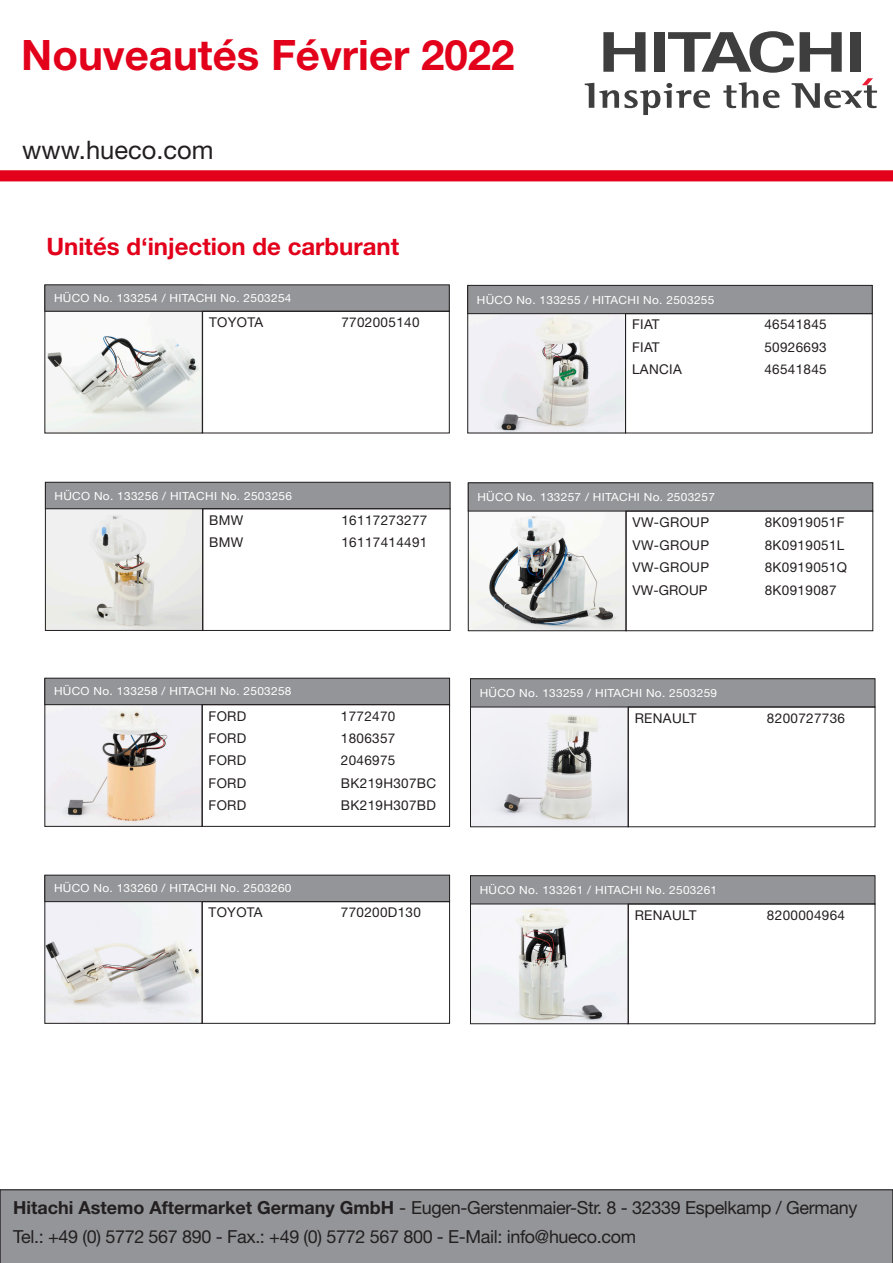
<style>
.page{position:relative;width:893px;height:1263px;background:#fff}
.page>*{position:absolute;margin:0;border:0;box-sizing:border-box;transform-origin:0 0}
.t1{font:700 42px "Helvetica Neue LT Pro";color:#e2001a}
.t2{font:25.5px "Helvetica Neue LT Pro";color:#231f20}
.t3{font:700 24px "Helvetica Neue LT Pro";color:#e2001a}
.t4{font:18px "Helvetica Neue LT Pro";letter-spacing:-.02em;color:#231f20}
.t5{font:13.5px "Helvetica Neue LT Pro";letter-spacing:.025em;color:#231f20}
.t6{font:11.25px "Helvetica Neue LT Pro";letter-spacing:.025em;color:#fff;scale:1.05 1}
.s1{font-weight:700}
</style>
<div class="page">
<svg style="left:585px;top:31px;width:292px;height:84px"></svg>
<svg style="left:0;top:170px;width:893px;height:11px;background:#e2061f"></svg>
<div style="left:0;top:1189px;width:893px;height:74px;background:#939598"></div>
<img style="left:469px;top:314px;width:155px;height:117px">
<div style="left:467px;top:286px;width:159px;height:147px;border:1px solid #231f20"></div>
<img style="left:47px;top:311px;width:153px;height:120px">
<div style="left:45px;top:285px;width:404px;height:26px;background:#939598"></div>
<div style="left:468px;top:285px;width:404px;height:29px;background:#939598"></div>
<div style="left:467px;top:285px;width:405px;height:29px;border:1px solid #231f20"></div>
<div style="left:625px;top:313px;width:247px;height:120px;border:1px solid #231f20"></div>
<img style="left:470px;top:511px;width:154px;height:118px">
<div style="left:468px;top:483px;width:158px;height:148px;border:1px solid #231f20"></div>
<img style="left:47px;top:509px;width:154px;height:120px">
<div style="left:45px;top:483px;width:158px;height:148px;border:1px solid #231f20"></div>
<div style="left:45px;top:482px;width:405px;height:27px;background:#939598"></div>
<div style="left:45px;top:482px;width:405px;height:27px;border:1px solid #231f20"></div>
<div style="left:202px;top:509px;width:248px;height:122px;border:1px solid #231f20"></div>
<div style="left:468px;top:483px;width:405px;height:28px;background:#939598"></div>
<div style="left:468px;top:483px;width:405px;height:28px;border:1px solid #231f20"></div>
<div style="left:626px;top:511px;width:247px;height:120px;border:1px solid #231f20"></div>
<img style="left:47px;top:705px;width:153px;height:119px">
<div style="left:45px;top:678px;width:405px;height:27px;background:#939598"></div>
<div style="left:45px;top:678px;width:405px;height:27px;border:1px solid #231f20"></div>
<div style="left:202px;top:704px;width:248px;height:122px;border:1px solid #231f20"></div>
<img style="left:472px;top:707px;width:154px;height:118px">
<div style="left:470px;top:679px;width:158px;height:148px;border:1px solid #231f20"></div>
<div style="left:470px;top:679px;width:405px;height:28px;background:#939598"></div>
<div style="left:470px;top:678px;width:405px;height:29px;border:1px solid #231f20"></div>
<div style="left:628px;top:707px;width:247px;height:120px;border:1px solid #231f20"></div>
<div style="left:202px;top:311px;width:247px;height:122px;border:1px solid #231f20"></div>
<img style="left:47px;top:902px;width:153px;height:119px">
<div style="left:45px;top:875px;width:405px;height:27px;background:#939598"></div>
<div style="left:45px;top:875px;width:405px;height:27px;border:1px solid #231f20"></div>
<div style="left:202px;top:901px;width:248px;height:122px;border:1px solid #231f20"></div>
<img style="left:472px;top:904px;width:154px;height:118px">
<div style="left:470px;top:876px;width:158px;height:148px;border:1px solid #231f20"></div>
<div style="left:470px;top:876px;width:405px;height:28px;background:#939598"></div>
<div style="left:470px;top:875px;width:405px;height:29px;border:1px solid #231f20"></div>
<div style="left:628px;top:904px;width:247px;height:120px;border:1px solid #231f20"></div>
<p class="t1" style="left:21px;top:28px;width:495px">Nouveautés Février 2022</p>
<p class="t2" style="left:22px;top:134px;width:193px">www.hueco.com</p>
<p class="t3" style="left:46px;top:231px;width:354px">Unités d‘injection de carburant</p>
<p class="t6" style="left:54px;top:291px;width:228px">HÜCO No. 133254 / HITACHI No. 2503254</p>
<p class="t6" style="left:477px;top:293px;width:228px">HÜCO No. 133255 / HITACHI No. 2503255</p>
<p class="t5" style="left:632px;top:316px;width:29px">FIAT</p>
<p class="t5" style="left:764px;top:316px;width:64px">46541845</p>
<p class="t5" style="left:632px;top:339px;width:29px">FIAT</p>
<p class="t5" style="left:764px;top:339px;width:64px">50926693</p>
<p class="t5" style="left:632px;top:361px;width:51px">LANCIA</p>
<p class="t5" style="left:764px;top:361px;width:64px">46541845</p>
<p class="t5" style="left:209px;top:314px;width:55px">TOYOTA</p>
<p class="t5" style="left:341px;top:314px;width:80px">7702005140</p>
<p class="t6" style="left:55px;top:489px;width:228px">HÜCO No. 133256 / HITACHI No. 2503256</p>
<p class="t5" style="left:209px;top:511px;width:36px">BMW</p>
<p class="t5" style="left:341px;top:511px;width:87px">16117273277</p>
<p class="t5" style="left:209px;top:534px;width:36px">BMW</p>
<p class="t5" style="left:341px;top:534px;width:87px">16117414491</p>
<p class="t6" style="left:54px;top:684px;width:228px">HÜCO No. 133258 / HITACHI No. 2503258</p>
<p class="t5" style="left:209px;top:707px;width:39px">FORD</p>
<p class="t5" style="left:341px;top:707px;width:56px">1772470</p>
<p class="t5" style="left:209px;top:730px;width:39px">FORD</p>
<p class="t5" style="left:341px;top:730px;width:56px">1806357</p>
<p class="t5" style="left:209px;top:752px;width:39px">FORD</p>
<p class="t5" style="left:341px;top:752px;width:56px">2046975</p>
<p class="t5" style="left:209px;top:775px;width:39px">FORD</p>
<p class="t5" style="left:341px;top:775px;width:97px">BK219H307BC</p>
<p class="t5" style="left:209px;top:797px;width:39px">FORD</p>
<p class="t5" style="left:341px;top:797px;width:97px">BK219H307BD</p>
<p class="t6" style="left:54px;top:881px;width:228px">HÜCO No. 133260 / HITACHI No. 2503260</p>
<p class="t5" style="left:209px;top:904px;width:55px">TOYOTA</p>
<p class="t5" style="left:341px;top:904px;width:82px">770200D130</p>
<p class="t6" style="left:477px;top:490px;width:228px">HÜCO No. 133257 / HITACHI No. 2503257</p>
<p class="t5" style="left:632px;top:514px;width:78px">VW-GROUP</p>
<p class="t5" style="left:765px;top:514px;width:81px">8K0919051F</p>
<p class="t5" style="left:632px;top:536px;width:78px">VW-GROUP</p>
<p class="t5" style="left:765px;top:536px;width:81px">8K0919051L</p>
<p class="t5" style="left:632px;top:559px;width:78px">VW-GROUP</p>
<p class="t5" style="left:765px;top:559px;width:84px">8K0919051Q</p>
<p class="t5" style="left:632px;top:582px;width:77px">VW-GROUP</p>
<p class="t5" style="left:765px;top:582px;width:73px">8K0919087</p>
<p class="t6" style="left:480px;top:686px;width:228px">HÜCO No. 133259 / HITACHI No. 2503259</p>
<p class="t5" style="left:635px;top:710px;width:63px">RENAULT</p>
<p class="t5" style="left:767px;top:710px;width:80px">8200727736</p>
<p class="t6" style="left:480px;top:883px;width:228px">HÜCO No. 133261 / HITACHI No. 2503261</p>
<p class="t5" style="left:635px;top:907px;width:63px">RENAULT</p>
<p class="t5" style="left:767px;top:907px;width:80px">8200004964</p>
<p class="t4" style="left:13px;top:1197px;width:845px"><span class="s1">Hitachi Astemo Aftermarket Germany GmbH</span> - Eugen-Gerstenmaier-Str. 8 - 32339 Espelkamp / Germany</p>
<p class="t4" style="left:13px;top:1225px;width:624px">Tel.: +49 (0) 5772 567 890 - Fax.: +49 (0) 5772 567 800 - E-Mail: info@hueco.com</p>
</div>
